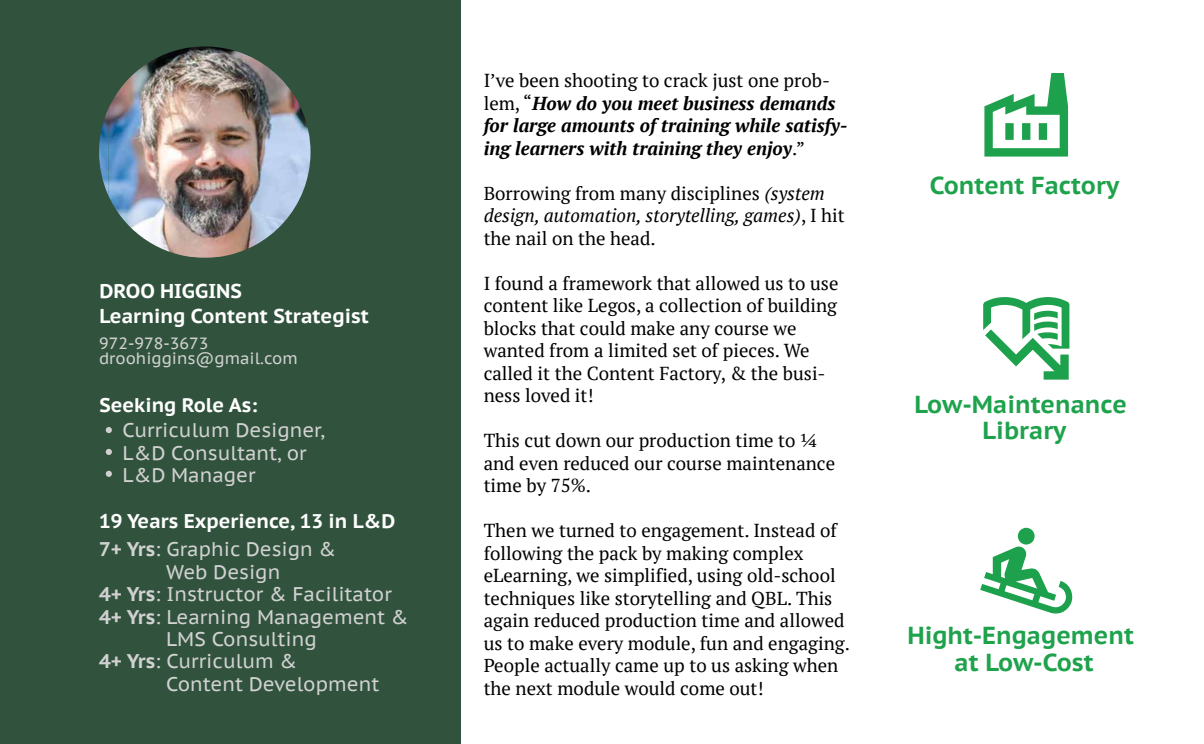
<style>
.page{position:relative;width:1204px;height:744px;background:#fff}
.page>*{position:absolute;margin:0;border:0;box-sizing:border-box;transform-origin:0 0}
.t1{font:700 24.5px/26.2px "PT Sans Caption";color:#1ea24c;text-align:center}
.t2{font:700 20px/25.6px "PT Sans Caption";color:#fff}
.t3{font:19.75px/22.4px "PT Sans Caption";color:#d1d1d1}
.t4{font:700 19.75px/28.9px "PT Sans Caption";color:#fff}
.t5{font:18.75px/22.5px "PT Serif";color:#000}
.t6{font:italic 700 18.75px/22.5px "PT Serif";color:#000}
.t7{font:16.25px/15.6px "PT Sans Caption";color:#d1d1d1}
.s1{color:#d1d1d1}
.s2{font-weight:400;color:#d1d1d1}
.s3{font-weight:700}
.s4{font-weight:400;font-style:normal}
.s5{font-style:italic}
</style>
<div class="page">
<div style="left:0;top:0;width:460px;height:744px;background:#31533d"></div>
<svg style="left:106px;top:427px;width:6px;height:6px"></svg>
<svg style="left:106px;top:449px;width:6px;height:6px"></svg>
<svg style="left:106px;top:471px;width:6px;height:6px"></svg>
<img style="left:108px;top:46px;width:202px;height:211px">
<svg style="left:193px;top:257px;width:23px;height:1px"></svg>
<img style="left:99px;top:110px;width:9px;height:85px">
<svg style="left:980px;top:528px;width:92px;height:85px"></svg>
<svg style="left:984px;top:73px;width:84px;height:84px"></svg>
<svg style="left:983px;top:297px;width:86px;height:83px"></svg>
<p class="t2" style="left:99px;top:277px;width:271px">DROO HIGGINS<br>Learning Content Strategist</p>
<p class="t7" style="left:99px;top:335px;width:200px">972-978-3673 droohiggins@gmail.com</p>
<p class="t4" style="left:100px;top:390px;width:159px">Seeking Role As:</p>
<p class="t3" style="left:123px;top:419px;width:204px">Curriculum Designer,<br>L&amp;D Consultant, or<br>L&amp;D Manager</p>
<p class="t4" style="left:99px;top:506px;width:298px">19 Years Experience, 13 in L&amp;D<br><span class="s1">7+ Yrs</span><span class="s2">: Graphic Design &amp;</span></p>
<p class="t3" style="left:166px;top:560px;width:116px">Web Design</p>
<p class="t3" style="left:99px;top:583px;width:294px"><span class="s3">4+ Yrs</span>: Instructor &amp; Facilitator</p>
<p class="t3" style="left:99px;top:605px;width:311px"><span class="s3">4+ Yrs</span>: Learning Management &amp;</p>
<p class="t3" style="left:166px;top:627px;width:152px">LMS Consulting</p>
<p class="t3" style="left:99px;top:650px;width:199px"><span class="s3">4+ Yrs</span>: Curriculum &amp;</p>
<p class="t3" style="left:166px;top:672px;width:215px">Content Development</p>
<p class="t6" style="left:484px;top:69px;width:365px"><span class="s4">I’ve been shooting to crack just one prob&shy;lem, “</span>How do you meet business demands for large amounts of training while satisfy&shy;ing learners with training they enjoy<span class="s4">.”</span></p>
<p class="t5" style="left:484px;top:181px;width:363px">Borrowing from many disciplines <span class="s5">(system design, automation, storytelling, games)</span>, I hit the nail on the head.</p>
<p class="t5" style="left:484px;top:271px;width:356px">I found a framework that allowed us to use content like Legos, a collection of building blocks that could make any course we wanted from a limited set of pieces. We called it the Content Factory, &amp; the busi&shy;ness loved it!</p>
<p class="t5" style="left:484px;top:429px;width:353px">This cut down our production time to ¼ and even reduced our course maintenance time by 75%.</p>
<p class="t5" style="left:484px;top:519px;width:368px">Then we turned to engagement. Instead of following the pack by making complex eLearning, we simplified, using old-school techniques like storytelling and QBL. This again reduced production time and allowed us to make every module, fun and engaging.<br>People actually came up to us asking when the next module would come out!</p>
<h1 class="t1" style="left:930px;top:172px;width:191px">Content Factory</h1>
<h1 class="t1" style="left:914px;top:390px;width:214px">Low-Maintenance<br>Library</h1>
<h1 class="t1" style="left:907px;top:622px;width:228px">Hight-Engagement at Low-Cost</h1>
</div>
